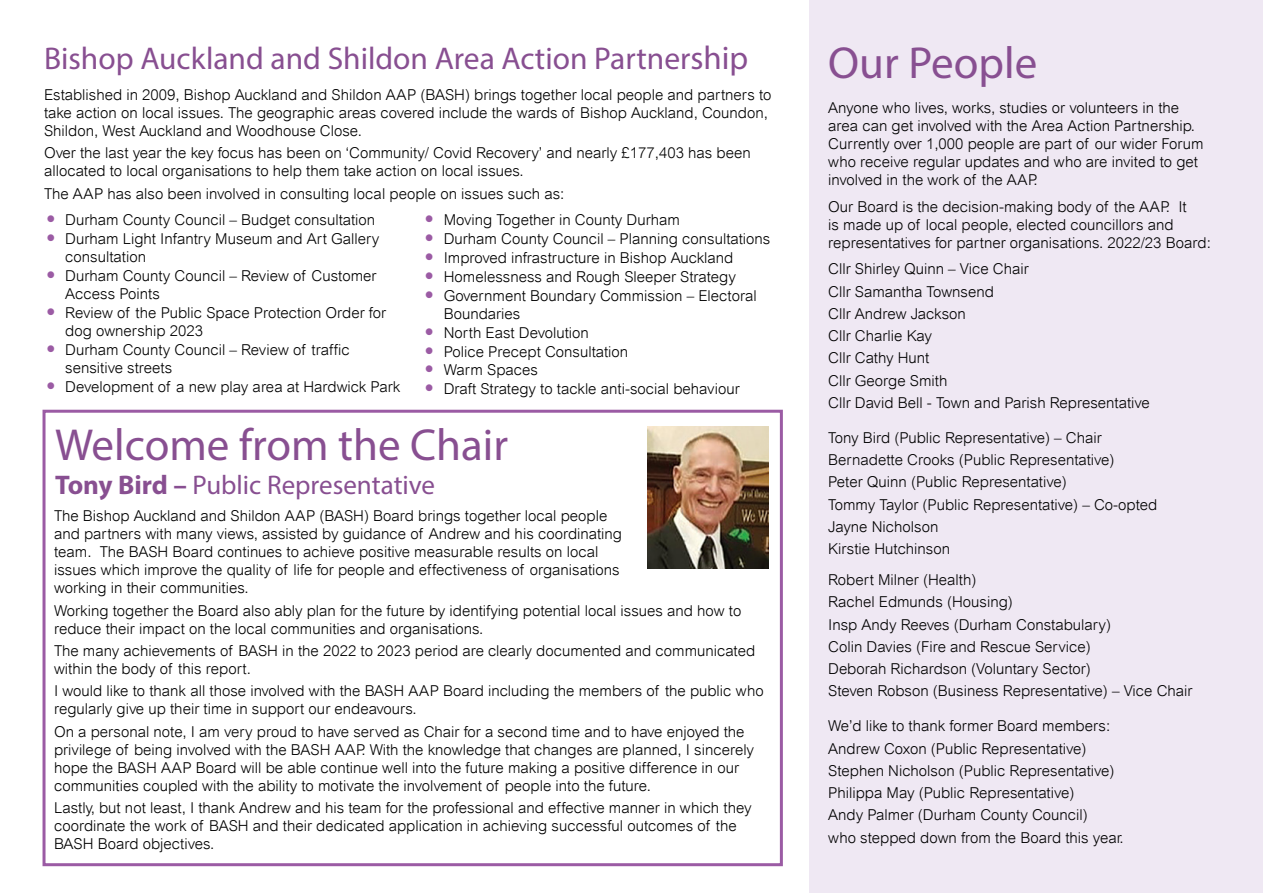
<style>
.page{position:relative;width:1263px;height:893px;background:#fff}
.page>*{position:absolute;margin:0;border:0;box-sizing:border-box;transform-origin:0 0}
.H2_Title_Section_purple_30pt{font:45px "Myriad Pro";color:#884f91}
.H2_Title_Section_purple_30pt-2{font:31.5px "Myriad Pro";color:#884f91}
.H3_18pt_bold_purple{font:27px "Myriad Pro";color:#884f91}
.para_10pt{font:300 15px/18px "Arial";color:#000}
.s1{font-size:33px}
.s2{font-size:27px;color:#9b5ba4}
.s3{font-weight:700}
</style>
<div class="page">
<div style="left:43px;top:410px;width:740px;height:456px;border:3px solid #9b5ba4"></div>
<div style="left:809px;top:0;width:454px;height:893px;background:#efe8f3"></div>
<img style="left:647px;top:426px;width:122px;height:142px">
<h2 class="H2_Title_Section_purple_30pt-2" style="left:44px;top:39px;width:706px">Bishop Auckland and Shildon Area Action Partner<span class="s1">ship</span></h2>
<p class="para_10pt" style="left:44px;top:86px;width:729px">Established in 2009, Bishop Auckland and Shildon AAP (BASH) brings together local people and partners to take action on local issues. The geographic areas covered include the wards of Bishop Auckland, Coundon,<br>Shildon, West Auckland and Woodhouse Close.</p>
<p class="para_10pt" style="left:44px;top:144px;width:708px">Over the last year the key focus has been on ‘Community/ Covid Recovery’ and nearly £177,403 has been allocated to local organisations to help them take action on local issues.</p>
<p class="para_10pt" style="left:44px;top:184px;width:522px">The AAP has also been involved in consulting local people on issues such as:</p>
<p class="para_10pt" style="left:44px;top:211px;width:333px"><span class="s2">•</span> Durham County Council – Budget consultation</p>
<p class="para_10pt" style="left:65px;top:230px;width:316px;text-indent:-21px"><span class="s2">•</span> Durham Light Infantry Museum and Art Gallery consultation</p>
<p class="para_10pt" style="left:65px;top:267px;width:313px;text-indent:-21px"><span class="s2">•</span> Durham County Council – Review of Customer<br>Access Points</p>
<p class="para_10pt" style="left:65px;top:304px;width:322px;text-indent:-21px"><span class="s2">•</span> Review of the Public Space Protection Order for dog ownership 2023</p>
<p class="para_10pt" style="left:65px;top:341px;width:286px;text-indent:-21px"><span class="s2">•</span> Durham County Council – Review of traffic sensitive streets</p>
<p class="para_10pt" style="left:44px;top:377px;width:358px"><span class="s2">•</span> Development of a new play area at Hardwick Park</p>
<p class="para_10pt" style="left:422px;top:211px;width:259px"><span class="s2">•</span> Moving Together in County Durham</p>
<p class="para_10pt" style="left:422px;top:230px;width:349px"><span class="s2">•</span> Durham County Council – Planning consultations</p>
<p class="para_10pt" style="left:422px;top:249px;width:312px"><span class="s2">•</span> Improved infrastructure in Bishop Auckland</p>
<p class="para_10pt" style="left:422px;top:268px;width:315px"><span class="s2">•</span> Homelessness and Rough Sleeper Strategy</p>
<p class="para_10pt" style="left:444px;top:287px;width:314px;text-indent:-21px"><span class="s2">•</span> Government Boundary Commission – Electoral<br>Boundaries</p>
<p class="para_10pt" style="left:422px;top:323px;width:168px"><span class="s2">•</span> North East Devolution</p>
<p class="para_10pt" style="left:422px;top:342px;width:207px"><span class="s2">•</span> Police Precept Consultation</p>
<p class="para_10pt" style="left:422px;top:361px;width:117px"><span class="s2">•</span> Warm Spaces</p>
<p class="para_10pt" style="left:422px;top:380px;width:319px"><span class="s2">•</span> Draft Strategy to tackle anti-social behaviour</p>
<h2 class="H2_Title_Section_purple_30pt" style="left:55px;top:418px;width:455px">Welcome from the Chair</h2>
<h3 class="H3_18pt_bold_purple" style="left:55px;top:468px;width:382px"><span class="s3">Tony Bird –</span> Public Representative</h3>
<p class="para_10pt" style="left:54px;top:507px;width:570px">The Bishop Auckland and Shildon AAP (BASH) Board brings together local people and partners with many views, assisted by guidance of Andrew and his coordinating team. The BASH Board continues to achieve positive measurable results on local issues which improve the quality of life for people and effectiveness of organisations working in their communities.</p>
<p class="para_10pt" style="left:54px;top:601px;width:689px">Working together the Board also ably plan for the future by identifying potential local issues and how to reduce their impact on the local communities and organisations.</p>
<p class="para_10pt" style="left:54px;top:642px;width:703px">The many achievements of BASH in the 2022 to 2023 period are clearly documented and communicated within the body of this report.</p>
<p class="para_10pt" style="left:54px;top:682px;width:711px">I would like to thank all those involved with the BASH AAP Board including the members of the public who regularly give up their time in support our endeavours.</p>
<p class="para_10pt" style="left:54px;top:722px;width:702px">On a personal note, I am very proud to have served as Chair for a second time and to have enjoyed the privilege of being involved with the BASH AAP. With the knowledge that changes are planned, I sincerely hope the BASH AAP Board will be able continue well into the future making a positive difference in our communities coupled with the ability to motivate the involvement of people into the future.</p>
<p class="para_10pt" style="left:54px;top:798px;width:699px">Lastly, but not least, I thank Andrew and his team for the professional and effective manner in which they coordinate the work of BASH and their dedicated application in achieving successful outcomes of the<br>BASH Board objectives.</p>
<h2 class="H2_Title_Section_purple_30pt" style="left:828px;top:36px;width:211px">Our People</h2>
<p class="para_10pt" style="left:828px;top:99px;width:377px">Anyone who lives, works, studies or volunteers in the area can get involved with the Area Action Partnership.<br>Currently over 1,000 people are part of our wider Forum who receive regular updates and who are invited to get involved in the work of the AAP.</p>
<p class="para_10pt" style="left:828px;top:198px;width:384px">Our Board is the decision-making body of the AAP. It<br>is made up of local people, elected councillors and representatives for partner organisations. 2022/23 Board:</p>
<p class="para_10pt" style="left:828px;top:260px;width:202px">Cllr Shirley Quinn – Vice Chair</p>
<p class="para_10pt" style="left:828px;top:282px;width:167px">Cllr Samantha Townsend</p>
<p class="para_10pt" style="left:828px;top:305px;width:139px">Cllr Andrew Jackson</p>
<p class="para_10pt" style="left:828px;top:327px;width:105px">Cllr Charlie Kay</p>
<p class="para_10pt" style="left:828px;top:349px;width:103px">Cllr Cathy Hunt</p>
<p class="para_10pt" style="left:828px;top:371px;width:121px">Cllr George Smith</p>
<p class="para_10pt" style="left:828px;top:394px;width:323px">Cllr David Bell - Town and Parish Representative</p>
<p class="para_10pt" style="left:828px;top:429px;width:275px">Tony Bird (Public Representative) – Chair</p>
<p class="para_10pt" style="left:828px;top:451px;width:288px">Bernadette Crooks (Public Representative)</p>
<p class="para_10pt" style="left:828px;top:473px;width:240px">Peter Quinn (Public Representative)</p>
<p class="para_10pt" style="left:828px;top:495px;width:331px">Tommy Taylor (Public Representative) – Co-opted</p>
<p class="para_10pt" style="left:828px;top:518px;width:112px">Jayne Nicholson</p>
<p class="para_10pt" style="left:828px;top:540px;width:123px">Kirstie Hutchinson</p>
<p class="para_10pt" style="left:828px;top:571px;width:150px">Robert Milner (Health)</p>
<p class="para_10pt" style="left:828px;top:593px;width:186px">Rachel Edmunds (Housing)</p>
<p class="para_10pt" style="left:828px;top:615px;width:284px">Insp Andy Reeves (Durham Constabulary)</p>
<p class="para_10pt" style="left:828px;top:637px;width:264px">Colin Davies (Fire and Rescue Service)</p>
<p class="para_10pt" style="left:828px;top:660px;width:264px">Deborah Richardson (Voluntary Sector)</p>
<p class="para_10pt" style="left:828px;top:682px;width:366px">Steven Robson (Business Representative) – Vice Chair</p>
<p class="para_10pt" style="left:828px;top:717px;width:283px">We’d like to thank former Board members:</p>
<p class="para_10pt" style="left:828px;top:739px;width:260px">Andrew Coxon (Public Representative)</p>
<p class="para_10pt" style="left:828px;top:761px;width:288px">Stephen Nicholson (Public Representative)</p>
<p class="para_10pt" style="left:828px;top:784px;width:248px">Philippa May (Public Representative)</p>
<p class="para_10pt" style="left:828px;top:806px;width:261px">Andy Palmer (Durham County Council)</p>
<p class="para_10pt" style="left:828px;top:828px;width:297px">who stepped down from the Board this year.</p>
</div>
